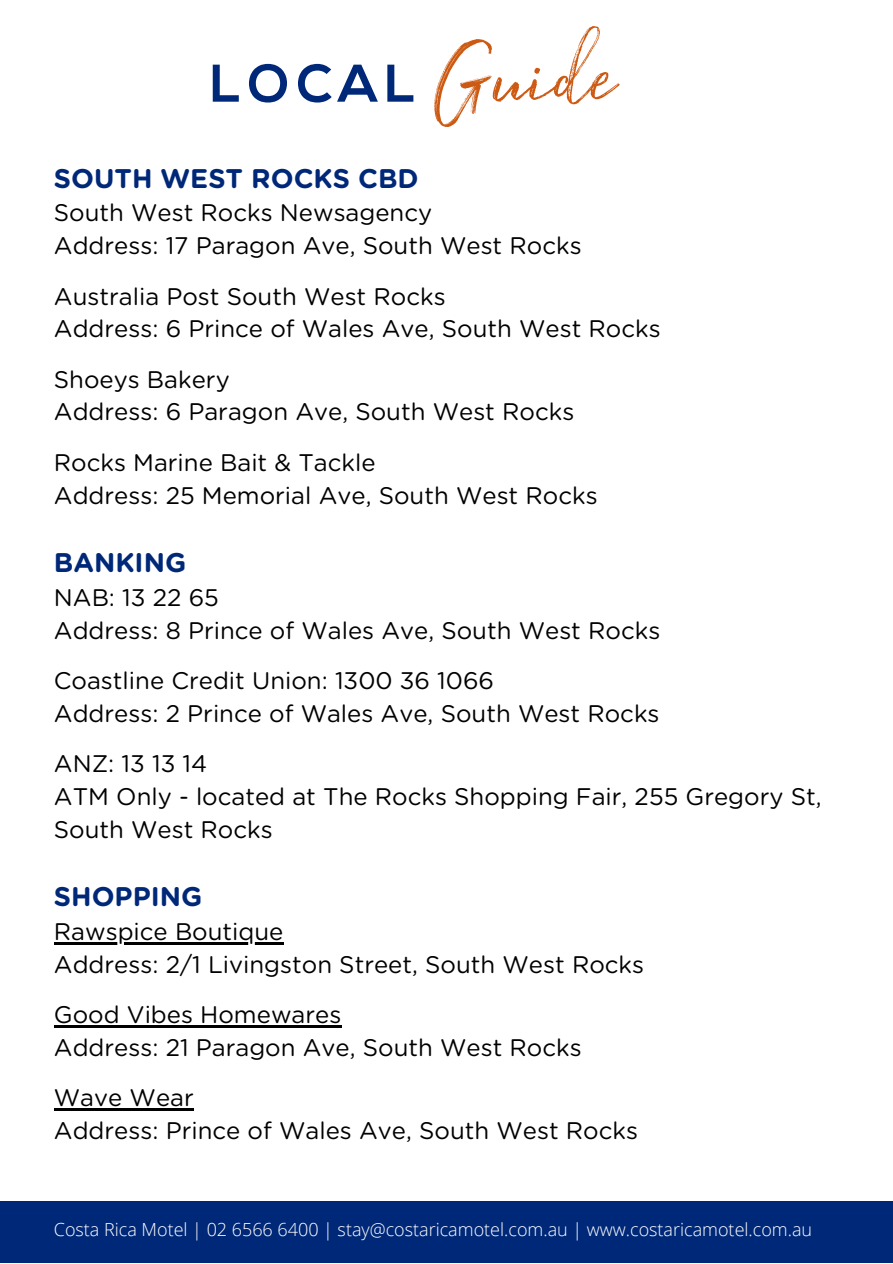
<style>
.page{position:relative;width:893px;height:1264px;background:#fff}
.page>*{position:absolute;margin:0;border:0;box-sizing:border-box;transform-origin:0 0}
.t1{font:104.7px "Experiment Brush Script";color:#cd5a13}
.t2{font:700 52.95px "Nexa";letter-spacing:.13em;color:#002878}
.t3{font:700 27px "Gotham Rounded";color:#002878}
.t4{font:24px/32.5px "Gotham Rounded";color:#000}
.t5{font:300 18px "Open Sans";color:#fff}
</style>
<div class="page">
<div style="left:0;top:1200px;width:892px;height:62px;background:#002878"></div>
<hr style="left:54px;top:942px;width:229px;height:2px;background:#000">
<hr style="left:54px;top:1025px;width:287px;height:2px;background:#000">
<hr style="left:54px;top:1108px;width:140px;height:2px;background:#000">
<p class="t2" style="left:210px;top:62px;width:207px">LOCAL</p>
<p class="t1" style="left:435px;top:-1px;width:181px">Guide</p>
<p class="t3" style="left:54px;top:166px;width:366px">SOUTH WEST ROCKS CBD</p>
<p class="t4" style="left:54px;top:198px;width:380px">South West Rocks Newsagency</p>
<p class="t4" style="left:54px;top:230px;width:529px">Address: 17 Paragon Ave, South West Rocks</p>
<p class="t4" style="left:54px;top:281px;width:393px">Australia Post South West Rocks</p>
<p class="t4" style="left:54px;top:314px;width:608px">Address: 6 Prince of Wales Ave, South West Rocks</p>
<p class="t4" style="left:54px;top:364px;width:177px">Shoeys Bakery</p>
<p class="t4" style="left:54px;top:397px;width:522px">Address: 6 Paragon Ave, South West Rocks</p>
<p class="t4" style="left:54px;top:447px;width:323px">Rocks Marine Bait &amp; Tackle</p>
<p class="t4" style="left:54px;top:480px;width:545px">Address: 25 Memorial Ave, South West Rocks</p>
<p class="t3" style="left:54px;top:550px;width:134px">BANKING</p>
<p class="t4" style="left:54px;top:582px;width:166px">NAB: 13 22 65</p>
<p class="t4" style="left:54px;top:615px;width:608px">Address: 8 Prince of Wales Ave, South West Rocks</p>
<p class="t4" style="left:54px;top:665px;width:441px">Coastline Credit Union: 1300 36 1066</p>
<p class="t4" style="left:54px;top:698px;width:607px">Address: 2 Prince of Wales Ave, South West Rocks</p>
<p class="t4" style="left:54px;top:749px;width:155px">ANZ: 13 13 14</p>
<p class="t4" style="left:54px;top:781px;width:769px">ATM Only - located at The Rocks Shopping Fair, 255 Gregory St,<br>South West Rocks</p>
<p class="t3" style="left:54px;top:884px;width:150px">SHOPPING</p>
<p class="t4" style="left:54px;top:916px;width:231px">Rawspice Boutique</p>
<p class="t4" style="left:54px;top:949px;width:591px">Address: 2/1 Livingston Street, South West Rocks</p>
<p class="t4" style="left:54px;top:999px;width:289px">Good Vibes Homewares</p>
<p class="t4" style="left:54px;top:1032px;width:529px">Address: 21 Paragon Ave, South West Rocks</p>
<p class="t4" style="left:54px;top:1082px;width:141px">Wave Wear</p>
<p class="t4" style="left:54px;top:1115px;width:585px">Address: Prince of Wales Ave, South West Rocks</p>
<p class="t5" style="left:54px;top:1216px;width:759px">Costa Rica Motel | 02 6566 6400 | stay@costaricamotel.com.au | www.costaricamotel.com.au</p>
</div>
